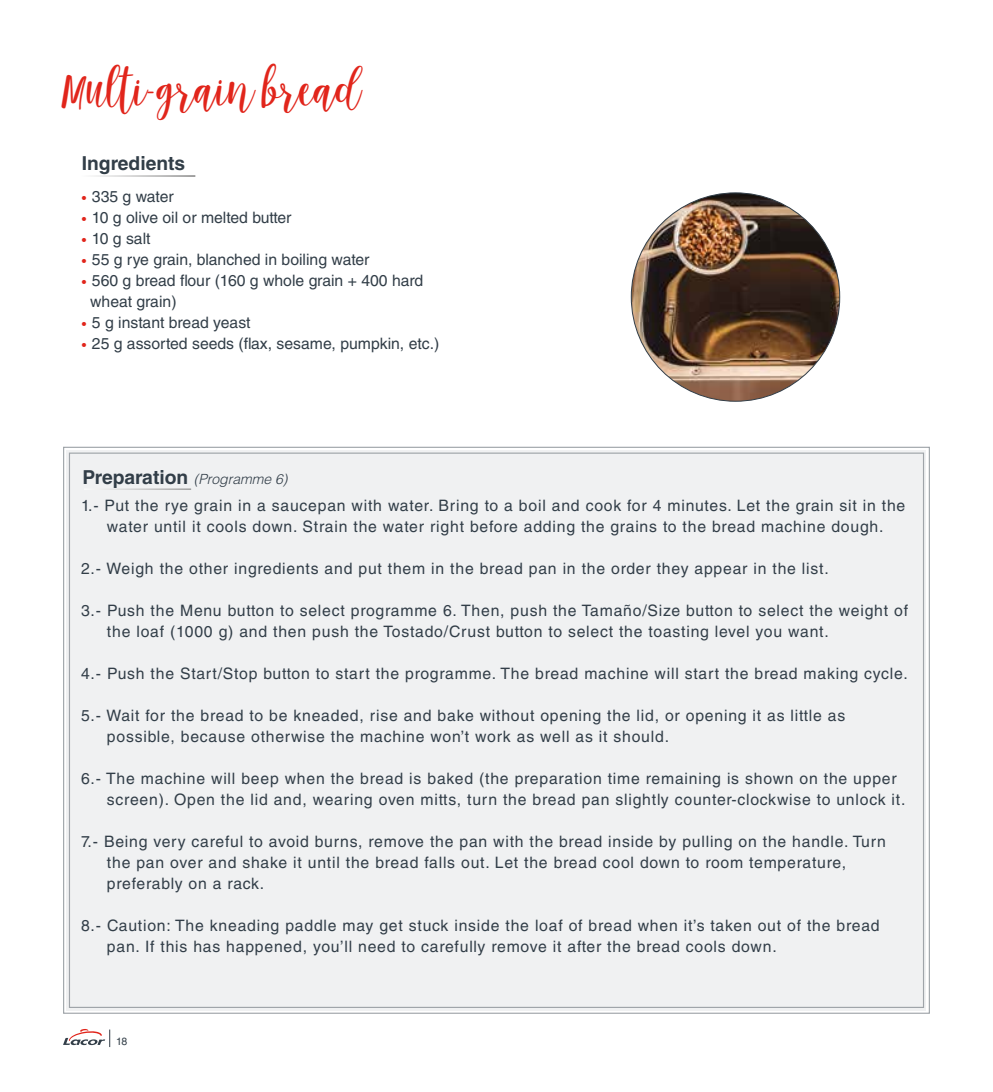
<style>
.page{position:relative;width:993px;height:1092px;background:#fff}
.page>*{position:absolute;margin:0;border:0;box-sizing:border-box;transform-origin:0 0}
.t1{font:33.25px "Malisia Script";color:#e1251b}
.t2{font:700 19.25px "Helvetica LT Std";color:#323e48}
.t3{font:15.75px/21px "Helvetica LT Std";letter-spacing:.05em;color:#323e48}
.t4{font:15.75px "Helvetica LT Std";color:#323e48}
.t5{font:italic 300 14px "Helvetica LT Std";color:#323e48}
.t6{font:10.5px "Helvetica LT Std";color:#323e48}
.s1{font-weight:900;color:#e1251b}
.s2{font-weight:700;font-style:normal;font-size:19.25px}
</style>
<div class="page">
<svg style="left:63px;top:1029px;width:47px;height:17px"></svg>
<div style="left:63px;top:446px;width:867px;height:568px;background:#f0f1f2"></div>
<hr style="left:84px;top:489px;width:107px;height:1px;background:#fff">
<img style="left:631px;top:193px;width:208px;height:208px;border-radius:104px">
<h1 class="t1" style="left:63px;top:70px;width:299px">Multi-grain bread</h1>
<p class="t2" style="left:82px;top:152px;width:105px">Ingredients</p>
<p class="t4" style="left:81px;top:188px;width:94px"><span class="s1">·</span> 335 g water</p>
<p class="t4" style="left:81px;top:209px;width:211px"><span class="s1">·</span> 10 g olive oil or melted butter</p>
<p class="t3" style="left:81px;top:228px;width:71px"><span class="s1">·</span> 10 g salt</p>
<p class="t4" style="left:81px;top:251px;width:289px"><span class="s1">·</span> 55 g rye grain, blanched in boiling water</p>
<p class="t4" style="left:81px;top:272px;width:343px"><span class="s1">·</span> 560 g bread flour (160 g whole grain + 400 hard</p>
<p class="t4" style="left:90px;top:293px;width:88px">wheat grain)</p>
<p class="t4" style="left:81px;top:314px;width:171px"><span class="s1">·</span> 5 g instant bread yeast</p>
<p class="t4" style="left:81px;top:335px;width:359px"><span class="s1">·</span> 25 g assorted seeds (flax, sesame, pumpkin, etc.)</p>
<p class="t5" style="left:82px;top:470px;width:207px"><span class="s2">Preparation</span> (Programme 6)</p>
<p class="t3" style="left:81px;top:494px;width:825px;text-align:center">1.- Put the rye grain in a saucepan with water. Bring to a boil and cook for 4 minutes. Let the grain sit in the water until it cools down. Strain the water right before adding the grains to the bread machine dough.</p>
<p class="t3" style="left:81px;top:557px;width:749px">2.- Weigh the other ingredients and put them in the bread pan in the order they appear in the list.</p>
<p class="t3" style="left:107px;top:599px;width:802px;text-indent:-26px">3.- Push the Menu button to select programme 6. Then, push the Tamaño/Size button to select the weight of the loaf (1000 g) and then push the Tostado/Crust button to select the toasting level you want.</p>
<p class="t3" style="left:81px;top:662px;width:828px">4.- Push the Start/Stop button to start the programme. The bread machine will start the bread making cycle.</p>
<p class="t3" style="left:107px;top:704px;width:739px;text-indent:-26px">5.- Wait for the bread to be kneaded, rise and bake without opening the lid, or opening it as little as possible, because otherwise the machine won’t work as well as it should.</p>
<p class="t3" style="left:107px;top:767px;width:799px;text-indent:-26px">6.- The machine will beep when the bread is baked (the preparation time remaining is shown on the upper screen). Open the lid and, wearing oven mitts, turn the bread pan slightly counter-clockwise to unlock it.</p>
<p class="t3" style="left:107px;top:830px;width:780px;text-indent:-26px">7.- Being very careful to avoid burns, remove the pan with the bread inside by pulling on the handle. Turn the pan over and shake it until the bread falls out. Let the bread cool down to room temperature, preferably on a rack.</p>
<p class="t3" style="left:107px;top:914px;width:774px;text-indent:-26px">8.- Caution: The kneading paddle may get stuck inside the loaf of bread when it’s taken out of the bread pan. If this has happened, you’ll need to carefully remove it after the bread cools down.</p>
<p class="t6" style="left:116px;top:1034px;width:13px">18</p>
</div>
